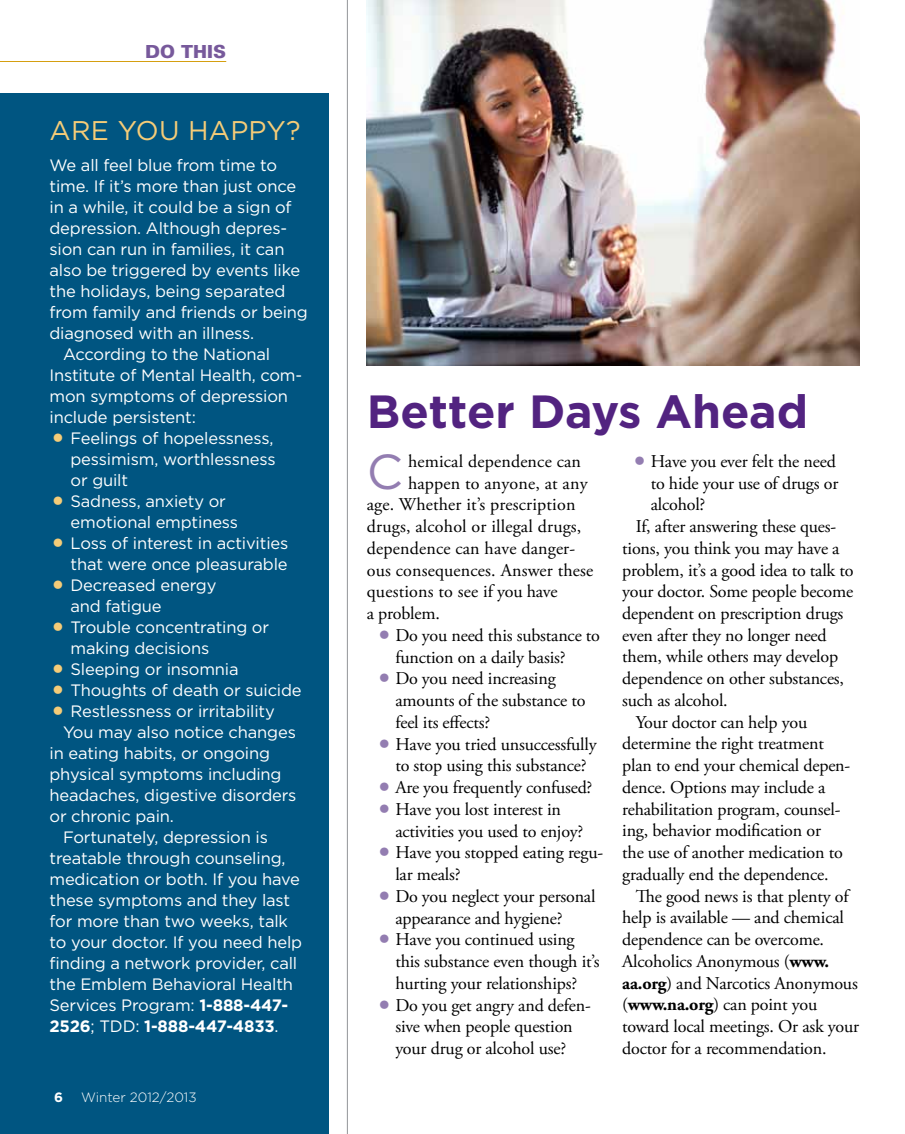
<style>
.page{position:relative;width:905px;height:1134px;background:#fff}
.page>*{position:absolute;margin:0;border:0;box-sizing:border-box;transform-origin:0 0}
.t1{font:49.05px "Gotham";color:#937db1}
.t2{font:700 46.5px "Gotham";letter-spacing:-.005em;color:#522380}
.t3{font:27px "Gotham";color:#f5cc78}
.t4{font:18px "Adobe Garamond Pro";letter-spacing:-.01em;color:#000}
.t5{font:18px "Adobe Garamond Pro";letter-spacing:.01em;color:#000}
.t6{font:900 18px "Univers LT";color:#77599b}
.t7{font:16.5px "Gotham";letter-spacing:-.01em;color:#fff}
.t8{font:700 16.5px "Gotham";letter-spacing:-.01em;color:#fff}
.t9{font:300 13.5px "Gotham";color:#fff}
.t10{font:700 13.5px "Gotham";color:#fff}
.s1{font-weight:700}
.s2{font-weight:400}
</style>
<div class="page">
<img style="left:367px;top:0;width:492px;height:365px">
<div style="left:0;top:93px;width:328px;height:1041px;background:#005581"></div>
<hr style="left:347px;top:0;width:1px;height:1134px;background:#939598">
<hr style="left:0;top:61px;width:226px;height:1px;background:#d59f10">
<p class="t6" style="left:145px;top:40px;width:82px">DO THIS</p>
<h3 class="t3" style="left:50px;top:113px;width:180px">Are You Happy</h3>
<h3 class="t3" style="left:286px;top:113px;width:16px">?</h3>
<p class="t7" style="left:50px;top:154px;width:229px">We all feel blue from time to</p>
<p class="t7" style="left:50px;top:175px;width:248px">time. If it’s more than just once</p>
<p class="t7" style="left:50px;top:196px;width:244px">in a while, it could be a sign of</p>
<p class="t7" style="left:50px;top:217px;width:239px">depression. Although depres-</p>
<p class="t7" style="left:50px;top:238px;width:236px">sion can run in families, it can</p>
<p class="t7" style="left:50px;top:259px;width:252px">also be triggered by events like</p>
<p class="t7" style="left:50px;top:280px;width:237px">the holidays, being separated</p>
<p class="t7" style="left:50px;top:301px;width:260px">from family and friends or being</p>
<p class="t7" style="left:50px;top:322px;width:206px">diagnosed with an illness.</p>
<p class="t7" style="left:63px;top:343px;width:209px">According to the National</p>
<p class="t7" style="left:50px;top:364px;width:254px">Institute of Mental Health, com-</p>
<p class="t7" style="left:50px;top:385px;width:240px">mon symptoms of depression</p>
<p class="t7" style="left:50px;top:406px;width:148px">include persistent:</p>
<p class="t7" style="left:70px;top:427px;width:204px">Feelings of hopelessness,</p>
<p class="t7" style="left:70px;top:448px;width:207px">pessimism, worthlessness</p>
<p class="t7" style="left:70px;top:469px;width:59px">or guilt</p>
<p class="t7" style="left:70px;top:490px;width:157px">Sadness, anxiety or</p>
<p class="t7" style="left:70px;top:511px;width:169px">emotional emptiness</p>
<p class="t7" style="left:64px;top:532px;width:226px">Loss of interest in activities</p>
<p class="t7" style="left:70px;top:553px;width:218px">that were once pleasurable</p>
<p class="t7" style="left:70px;top:574px;width:147px">Decreased energy</p>
<p class="t7" style="left:70px;top:595px;width:93px">and fatigue</p>
<p class="t7" style="left:70px;top:616px;width:200px">Trouble concentrating or</p>
<p class="t7" style="left:70px;top:637px;width:140px">making decisions</p>
<p class="t7" style="left:70px;top:658px;width:170px">Sleeping or insomnia</p>
<p class="t7" style="left:70px;top:679px;width:233px">Thoughts of death or suicide</p>
<p class="t7" style="left:70px;top:700px;width:206px">Restlessness or irritability</p>
<p class="t7" style="left:63px;top:721px;width:234px">You may also notice changes</p>
<p class="t7" style="left:49px;top:742px;width:222px">in eating habits, or ongoing</p>
<p class="t7" style="left:49px;top:763px;width:233px">physical symptoms including</p>
<p class="t7" style="left:49px;top:784px;width:248px">headaches, digestive disorders</p>
<p class="t7" style="left:49px;top:805px;width:126px">or chronic pain.</p>
<p class="t7" style="left:63px;top:826px;width:206px">Fortunately, depression is</p>
<p class="t7" style="left:49px;top:847px;width:237px">treatable through counseling,</p>
<p class="t7" style="left:49px;top:868px;width:252px">medication or both. If you have</p>
<p class="t7" style="left:49px;top:889px;width:242px">these symptoms and they last</p>
<p class="t7" style="left:49px;top:910px;width:240px">for more than two weeks, talk</p>
<p class="t7" style="left:49px;top:931px;width:254px">to your doctor. If you need help</p>
<p class="t7" style="left:49px;top:952px;width:249px">finding a network provider, call</p>
<p class="t7" style="left:49px;top:973px;width:245px">the Emblem Behavioral Health</p>
<p class="t7" style="left:49px;top:994px;width:240px">Services Program: <span class="s1">1-888-447-</span></p>
<p class="t8" style="left:49px;top:1015px;width:231px">2526<span class="s2">; TDD:</span> 1-888-447-4833<span class="s2">.</span></p>
<p class="t10" style="left:54px;top:1088px;width:10px">6</p>
<p class="t9" style="left:81px;top:1089px;width:117px">Winter 2012/2013</p>
<h2 class="t2" style="left:367px;top:380px;width:443px">Better Days Ahead</h2>
<h1 class="t1" style="left:367px;top:440px;width:38px">C</h1>
<p class="t5" style="left:408px;top:450px;width:174px">hemical dependence can</p>
<p class="t5" style="left:408px;top:472px;width:181px">happen to anyone, at any</p>
<p class="t5" style="left:367px;top:494px;width:210px">age. Whether it’s prescription</p>
<p class="t5" style="left:367px;top:516px;width:216px">drugs, alcohol or illegal drugs,</p>
<p class="t5" style="left:367px;top:537px;width:210px">dependence can have danger-</p>
<p class="t5" style="left:367px;top:559px;width:228px">ous consequences. Answer these</p>
<p class="t5" style="left:367px;top:581px;width:192px">questions to see if you have</p>
<p class="t4" style="left:367px;top:603px;width:75px">a problem.</p>
<p class="t4" style="left:395px;top:624px;width:206px">Do you need this substance to</p>
<p class="t4" style="left:395px;top:646px;width:172px">function on a daily basis?</p>
<p class="t4" style="left:395px;top:668px;width:162px">Do you need increasing</p>
<p class="t4" style="left:395px;top:690px;width:192px">amounts of the substance to</p>
<p class="t4" style="left:395px;top:711px;width:96px">feel its effects?</p>
<p class="t4" style="left:395px;top:733px;width:203px">Have you tried unsuccessfully</p>
<p class="t4" style="left:395px;top:755px;width:193px">to stop using this substance?</p>
<p class="t4" style="left:395px;top:777px;width:198px">Are you frequently confused?</p>
<p class="t4" style="left:395px;top:798px;width:167px">Have you lost interest in</p>
<p class="t4" style="left:395px;top:820px;width:189px">activities you used to enjoy?</p>
<p class="t4" style="left:395px;top:842px;width:209px">Have you stopped eating regu-</p>
<p class="t4" style="left:395px;top:864px;width:67px">lar meals?</p>
<p class="t4" style="left:395px;top:885px;width:202px">Do you neglect your personal</p>
<p class="t4" style="left:395px;top:907px;width:169px">appearance and hygiene?</p>
<p class="t4" style="left:395px;top:929px;width:181px">Have you continued using</p>
<p class="t4" style="left:395px;top:951px;width:206px">this substance even though it’s</p>
<p class="t4" style="left:395px;top:972px;width:183px">hurting your relationships?</p>
<p class="t4" style="left:395px;top:994px;width:197px">Do you get angry and defen-</p>
<p class="t4" style="left:395px;top:1016px;width:179px">sive when people question</p>
<p class="t4" style="left:395px;top:1038px;width:172px">your drug or alcohol use?</p>
<p class="t4" style="left:650px;top:450px;width:187px">Have you ever felt the need</p>
<p class="t4" style="left:650px;top:472px;width:189px">to hide your use of drugs or</p>
<p class="t4" style="left:650px;top:494px;width:56px">alcohol?</p>
<p class="t4" style="left:635px;top:516px;width:202px">If, after answering these ques-</p>
<p class="t4" style="left:622px;top:537px;width:219px">tions, you think you may have a</p>
<p class="t4" style="left:622px;top:559px;width:233px">problem, it’s a good idea to talk to</p>
<p class="t4" style="left:622px;top:581px;width:232px">your doctor. Some people become</p>
<p class="t4" style="left:622px;top:602px;width:223px">dependent on prescription drugs</p>
<p class="t4" style="left:622px;top:624px;width:206px">even after they no longer need</p>
<p class="t4" style="left:622px;top:646px;width:217px">them, while others may develop</p>
<p class="t4" style="left:622px;top:668px;width:223px">dependence on other substances,</p>
<p class="t4" style="left:622px;top:689px;width:107px">such as alcohol.</p>
<p class="t4" style="left:635px;top:711px;width:173px">Your doctor can help you</p>
<p class="t4" style="left:622px;top:733px;width:203px">determine the right treatment</p>
<p class="t4" style="left:622px;top:755px;width:230px">plan to end your chemical depen-</p>
<p class="t4" style="left:622px;top:776px;width:205px">dence. Options may include a</p>
<p class="t4" style="left:622px;top:798px;width:220px">rehabilitation program, counsel-</p>
<p class="t4" style="left:622px;top:820px;width:200px">ing, behavior modification or</p>
<p class="t4" style="left:622px;top:842px;width:222px">the use of another medication to</p>
<p class="t4" style="left:622px;top:863px;width:208px">gradually end the dependence.</p>
<p class="t4" style="left:635px;top:885px;width:214px">The good news is that plenty of</p>
<p class="t4" style="left:622px;top:907px;width:223px">help is available — and chemical</p>
<p class="t4" style="left:622px;top:929px;width:203px">dependence can be overcome.</p>
<p class="t4" style="left:622px;top:950px;width:208px">Alcoholics Anonymous (<span class="s1">www.</span></p>
<p class="t4" style="left:622px;top:972px;width:237px"><span class="s1">aa.org</span>) and Narcotics Anonymous</p>
<p class="t4" style="left:622px;top:994px;width:196px">(<span class="s1">www.na.org</span>) can point you</p>
<p class="t4" style="left:622px;top:1016px;width:238px">toward local meetings. Or ask your</p>
<p class="t4" style="left:622px;top:1037px;width:206px">doctor for a recommendation.</p>
</div>
